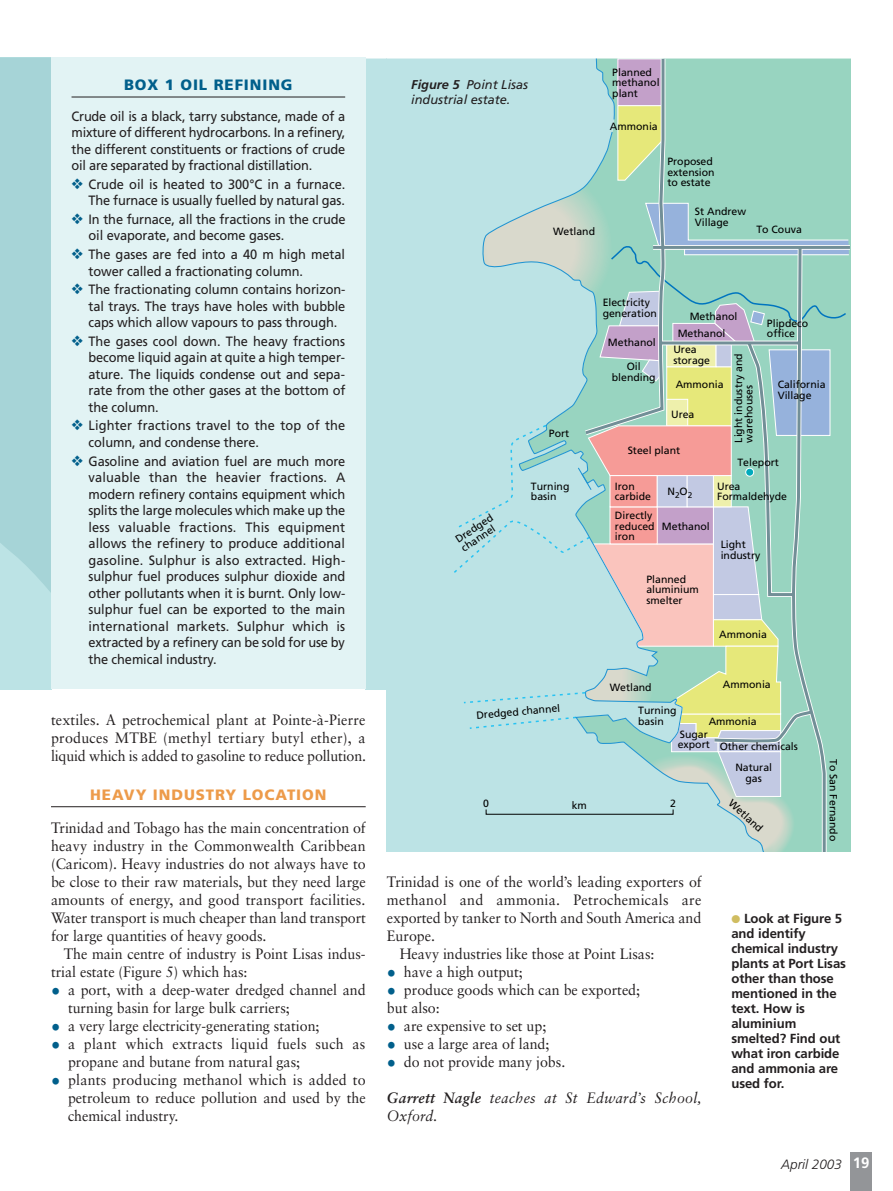
<style>
.page{position:relative;width:893px;height:1191px;background:#fff}
.page>*{position:absolute;margin:0;border:0;box-sizing:border-box;transform-origin:0 0}
.t1{font:15px/18px "Sabon";letter-spacing:-.005em;color:#231f20;scale:.95 1}
.t2{font:15px/18px "Sabon";letter-spacing:.02em;color:#231f20;scale:.95 1}
.t3{font:italic 15px/18px "Sabon";letter-spacing:.02em;color:#231f20;scale:.95 1}
.t4{font:900 15px "Frutiger";letter-spacing:.06em;color:#ed9b4a}
.t5{font:900 15px "Frutiger";letter-spacing:.06em;color:#015f8b}
.t6{font:13.5px/16.5px "Frutiger";letter-spacing:-.01em;color:#231f20;text-align:justify;scale:.95 1}
.t7{font:13.5px/16.5px "Frutiger";letter-spacing:.01em;color:#231f20;scale:.95 1}
.t8{font:italic 300 13.5px "Frutiger";color:#231f20}
.t9{font:700 13.2px/15px "Frutiger";letter-spacing:-.005em;color:#231f20}
.t10{font:italic 12.75px/15px "Frutiger";color:#231f20}
.t11{font:10.5px/10.5px "Frutiger";color:#000}
.s1{color:#015f8b}
.s2{font-size:19.5px;color:#015f8b}
.s3{font-weight:700}
.s4{color:#d0bd61}
.s5{font-weight:700;font-style:normal;font-size:15px;color:#fff}
</style>
<div class="page">
<div style="left:366px;top:59px;width:21px;height:630px;background:#bce3e5"></div>
<div style="left:387px;top:59px;width:64px;height:792px;background:#bce3e5"></div>
<svg style="left:451px;top:58px;width:399px;height:793px;background:#b4d5cd"></svg>
<div style="left:850px;top:1152px;width:22px;height:39px;background:#939598"></div>
<svg style="left:0;top:57px;width:51px;height:632px;background:#aad6d9"></svg>
<hr style="left:51px;top:806px;width:315px;height:1px;background:#231f20">
<div style="left:51px;top:57px;width:315px;height:632px;background:#e2f3f4"></div>
<hr style="left:72px;top:97px;width:273px;height:1px;background:#231f20">
<p class="t5" style="left:124px;top:78px;width:170px">BOX 1 OIL REFINING</p>
<p class="t6" style="left:72px;top:109px;width:290px">Crude oil is a black, tarry substance, made of a mixture of different hydrocarbons. In a refinery, the different constituents or fractions of crude oil are separated by fractional distillation.</p>
<p class="t6" style="left:72px;top:177px;width:290px;text-align:right"><span class="s1">❖</span> Crude oil is heated to 300°C in a furnace.<br>The furnace is usually fuelled by natural gas.</p>
<p class="t6" style="left:89px;top:212px;width:272px;text-indent:-17px"><span class="s1">❖</span> In the furnace, all the fractions in the crude oil evaporate, and become gases.</p>
<p class="t6" style="left:89px;top:247px;width:271px;text-indent:-17px"><span class="s1">❖</span> The gases are fed into a 40 m high metal tower called a fractionating column.</p>
<p class="t6" style="left:89px;top:282px;width:272px;text-indent:-17px"><span class="s1">❖</span> The fractionating column contains horizon&shy;tal trays. The trays have holes with bubble caps which allow vapours to pass through.</p>
<p class="t6" style="left:89px;top:334px;width:272px;text-indent:-17px"><span class="s1">❖</span> The gases cool down. The heavy fractions become liquid again at quite a high temper&shy;ature. The liquids condense out and sepa&shy;rate from the other gases at the bottom of the column.</p>
<p class="t7" style="left:89px;top:418px;width:272px;text-indent:-17px"><span class="s1">❖</span> Lighter fractions travel to the top of the column, and condense there.</p>
<p class="t6" style="left:89px;top:454px;width:272px;text-indent:-17px"><span class="s1">❖</span> Gasoline and aviation fuel are much more valuable than the heavier fractions. A modern refinery contains equipment which splits the large molecules which make up the less valuable fractions. This equipment allows the refinery to produce additional gasoline. Sulphur is also extracted. High&shy;sulphur fuel produces sulphur dioxide and other pollutants when it is burnt. Only low&shy;sulphur fuel can be exported to the main international markets. Sulphur which is extracted by a refinery can be sold for use by the chemical industry.</p>
<p class="t1" style="left:51px;top:712px;width:333px;text-align:justify">textiles. A petrochemical plant at Pointe-à-Pierre produces MTBE (methyl tertiary butyl ether), a liquid which is added to gasoline to reduce pollution.</p>
<p class="t4" style="left:90px;top:788px;width:238px">HEAVY INDUSTRY LOCATION</p>
<p class="t1" style="left:51px;top:820px;width:333px;text-align:justify">Trinidad and Tobago has the main concentration of heavy industry in the Commonwealth Caribbean (Caricom). Heavy industries do not always have to be close to their raw materials, but they need large amounts of energy, and good transport facilities.<br>Water transport is much cheaper than land transport for large quantities of heavy goods.</p>
<p class="t1" style="left:51px;top:946px;width:333px;text-indent:13px">The main centre of industry is Point Lisas indus&shy;trial estate (Figure 5) which has:</p>
<p class="t1" style="left:68px;top:982px;width:315px;text-indent:-17px"><span class="s2">•</span> a port, with a deep-water dredged channel and turning basin for large bulk carriers;</p>
<p class="t1" style="left:51px;top:1018px;width:284px"><span class="s2">•</span> a very large electricity-generating station;</p>
<p class="t2" style="left:68px;top:1036px;width:315px;text-indent:-17px"><span class="s2">•</span> a plant which extracts liquid fuels such as propane and butane from natural gas;</p>
<p class="t1" style="left:68px;top:1072px;width:315px;text-align:justify;text-indent:-17px"><span class="s2">•</span> plants producing methanol which is added to petroleum to reduce pollution and used by the chemical industry.</p>
<p class="t10" style="left:411px;top:78px;width:118px"><span class="s3">Figure 5</span> Point Lisas industrial estate.</p>
<p class="t11" style="left:553px;top:226px;width:44px">Wetland</p>
<p class="t11" style="left:612px;top:67px;width:49px">Planned methanol plant</p>
<p class="t11" style="left:610px;top:122px;width:49px">Ammonia</p>
<p class="t11" style="left:667px;top:157px;width:49px">Proposed extension to estate</p>
<p class="t11" style="left:695px;top:207px;width:53px">St Andrew<br>Village</p>
<p class="t11" style="left:756px;top:225px;width:47px">To Couva</p>
<p class="t11" style="left:549px;top:429px;width:22px">Port</p>
<p class="t11" style="left:603px;top:298px;width:56px">Electricity generation</p>
<p class="t11" style="left:608px;top:338px;width:49px">Methanol</p>
<p class="t11" style="left:612px;top:362px;width:45px;text-align:center">Oil blending</p>
<p class="t11" style="left:690px;top:312px;width:49px">Methanol</p>
<p class="t11" style="left:673px;top:345px;width:38px">Urea storage</p>
<p class="t11" style="left:678px;top:329px;width:49px">Methanol</p>
<p class="t11" style="left:734px;top:443px;width:91px;rotate:-90deg">Light industry and warehouses</p>
<p class="t11" style="left:676px;top:379px;width:49px">Ammonia</p>
<p class="t11" style="left:671px;top:409px;width:25px">Urea</p>
<p class="t11" style="left:767px;top:319px;width:43px">Plipdeco office</p>
<p class="t11" style="left:778px;top:380px;width:49px">California<br>Village</p>
<p class="t11" style="left:628px;top:446px;width:54px">Steel plant</p>
<p class="t11" style="left:737px;top:457px;width:43px">Teleport</p>
<p class="t11" style="left:531px;top:481px;width:40px">Turning basin</p>
<p class="t11" style="left:615px;top:481px;width:38px">Iron carbide</p>
<p class="t11" style="left:717px;top:481px;width:72px">Urea<br>Formaldehyde</p>
<p class="t11" style="left:667px;top:487px;width:26px">N<sub>2</sub>O<sub>2</sub></p>
<p class="t11" style="left:454px;top:536px;width:44px;rotate:-33deg">Dredged channel</p>
<p class="t11" style="left:615px;top:511px;width:41px">Directly reduced iron</p>
<p class="t11" style="left:646px;top:574px;width:54px">Planned aluminium smelter</p>
<p class="t11" style="left:662px;top:521px;width:49px">Methanol</p>
<p class="t11" style="left:721px;top:540px;width:41px">Light industry</p>
<p class="t11" style="left:719px;top:629px;width:49px">Ammonia</p>
<p class="t11" style="left:610px;top:682px;width:44px">Wetland</p>
<p class="t11" style="left:723px;top:679px;width:49px">Ammonia</p>
<p class="t11" style="left:476px;top:710px;width:86px;rotate:-5deg">Dredged channel</p>
<p class="t11" style="left:638px;top:706px;width:40px">Turning basin</p>
<p class="t11" style="left:709px;top:717px;width:49px">Ammonia</p>
<p class="t11" style="left:720px;top:742px;width:80px">Other chemicals</p>
<p class="t11" style="left:678px;top:729px;width:34px">Sugar export</p>
<p class="t11" style="left:735px;top:763px;width:38px;text-align:center">Natural gas</p>
<p class="t11" style="left:572px;top:800px;width:17px">km</p>
<p class="t11" style="left:733px;top:798px;width:44px;rotate:42deg">Wetland</p>
<p class="t11" style="left:483px;top:799px;width:7px">0</p>
<p class="t11" style="left:670px;top:799px;width:7px">2</p>
<p class="t11" style="left:838px;top:759px;width:84px;rotate:90deg">To San Fernando</p>
<p class="t1" style="left:387px;top:874px;width:333px">Trinidad is one of the world’s leading exporters of</p>
<p class="t2" style="left:387px;top:892px;width:333px">methanol and ammonia. Petrochemicals are</p>
<p class="t1" style="left:387px;top:910px;width:332px">exported by tanker to North and South America and</p>
<p class="t1" style="left:387px;top:928px;width:52px">Europe.</p>
<p class="t1" style="left:400px;top:946px;width:270px">Heavy industries like those at Point Lisas:</p>
<p class="t1" style="left:387px;top:964px;width:144px"><span class="s2">•</span> have a high output;</p>
<p class="t1" style="left:387px;top:982px;width:268px"><span class="s2">•</span> produce goods which can be exported; but also:</p>
<p class="t1" style="left:387px;top:1018px;width:169px"><span class="s2">•</span> are expensive to set up;</p>
<p class="t1" style="left:387px;top:1036px;width:173px"><span class="s2">•</span> use a large area of land;</p>
<p class="t1" style="left:387px;top:1054px;width:189px"><span class="s2">•</span> do not provide many jobs.</p>
<p class="t3" style="left:387px;top:1090px;width:333px"><span class="s3">Garrett Nagle</span> teaches at St Edward’s School,<br>Oxford.</p>
<p class="t9" style="left:731px;top:912px;width:116px"><span class="s4">●</span> Look at Figure 5 and identify chemical industry plants at Port Lisas other than those mentioned in the text. How is aluminium smelted? Find out what iron carbide and ammonia are used for.</p>
<p class="t8" style="left:781px;top:1158px;width:90px">April 2003 <span class="s5">19</span></p>
</div>
